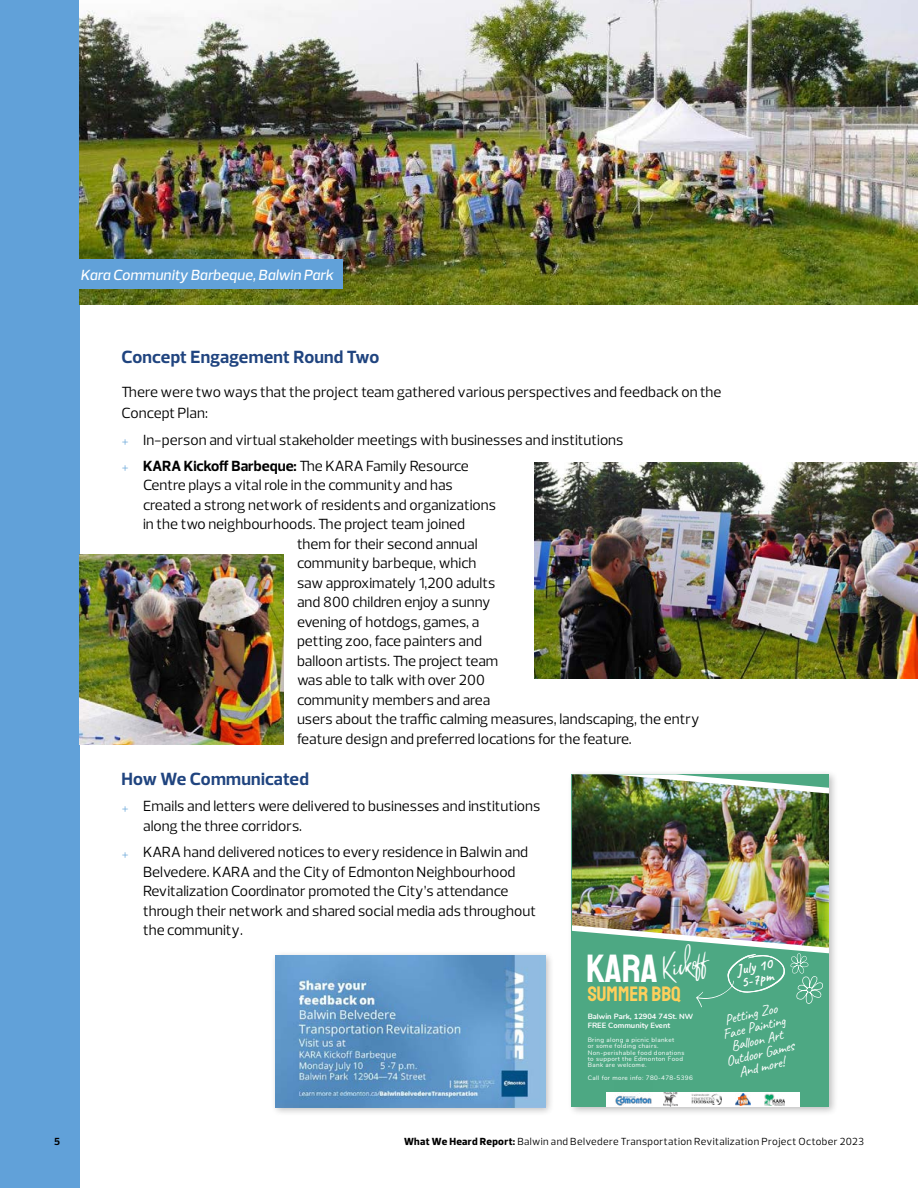
<style>
.page{position:relative;width:918px;height:1188px;background:#fff}
.page>*{position:absolute;margin:0;border:0;box-sizing:border-box;transform-origin:0 0}
.t1{font:39.9px "Staatliches";color:#fff}
.t2{font:22.8px "Mistrully";color:#fff}
.t3{font:21.15px "Staatliches";color:#ffcf5b}
.t4{font:700 18px "Prelo";letter-spacing:.01em;color:#20447f}
.t5{font:15px/19.5px "Prelo";color:#000}
.t6{font:italic 500 15px "Prelo";letter-spacing:.005em;color:#fff}
.t7{font:14.55px/13.5px "Caveat";color:#fff;text-align:center}
.t8{font:700 14.55px/12.6px "Caveat";color:#fff}
.t9{font:10.5px "Prelo";letter-spacing:.035em;color:#000}
.t10{font:700 10.5px "Prelo";color:#000}
.t11{font:700 7.65px/8.9px "Nunito";color:#fff}
.t12{font:6.3px/6.3px "Nunito";letter-spacing:.05em;color:#fff}
.s1{font-weight:300;color:#61a2d7}
.s2{font-weight:700}
.s3{font-weight:800}
</style>
<div class="page">
<div style="left:0;top:0;width:80px;height:1188px;background:#61a1d9"></div>
<img style="left:80px;top:0;width:838px;height:304px">
<img style="left:534px;top:463px;width:384px;height:216px">
<img style="left:80px;top:555px;width:204px;height:190px">
<div style="left:567px;top:770px;width:271px;height:346px;background:#000;opacity:.25"></div>
<div style="left:572px;top:774px;width:257px;height:333px;background:#4da883"></div>
<svg style="left:769px;top:948px;width:60px;height:5px"></svg>
<img style="left:572px;top:774px;width:257px;height:174px">
<div style="left:606px;top:1092px;width:194px;height:15px;background:#fff"></div>
<img style="left:764px;top:1094px;width:20px;height:11px">
<img style="left:691px;top:1093px;width:31px;height:12px">
<svg style="left:696px;top:953px;width:127px;height:54px"></svg>
<img style="left:736px;top:1094px;width:15px;height:11px">
<img style="left:615px;top:1093px;width:37px;height:13px">
<svg style="left:664px;top:1093px;width:13px;height:13px"></svg>
<div style="left:271px;top:951px;width:284px;height:166px;background:#000;opacity:.25"></div>
<img style="left:275px;top:956px;width:270px;height:151px">
<div style="left:72px;top:260px;width:270px;height:29px;background:#61a1d9"></div>
<p class="t6" style="left:81px;top:266px;width:254px">Kara Community Barbeque, Balwin Park</p>
<p class="t4" style="left:122px;top:346px;width:260px">Concept Engagement Round Two</p>
<p class="t5" style="left:122px;top:382px;width:602px;line-height:21px">There were two ways that the project team gathered various perspectives and feedback on the<br>Concept Plan:</p>
<p class="t5" style="left:122px;top:427px;width:503px;line-height:26.2px"><span class="s1">+</span> In-person and virtual stakeholder meetings with businesses and institutions <span class="s1">+</span> <span class="s2">KARA Kickoff Barbeque:</span> The KARA Family Resource</p>
<p class="t5" style="left:143px;top:476px;width:311px">Centre plays a vital role in the community and has</p>
<p class="t5" style="left:143px;top:495px;width:354px">created a strong network of residents and organizations</p>
<p class="t5" style="left:143px;top:515px;width:324px">in the two neighbourhoods. The project team joined</p>
<p class="t5" style="left:297px;top:534px;width:182px">them for their second annual</p>
<p class="t5" style="left:297px;top:554px;width:181px">community barbeque, which</p>
<p class="t5" style="left:297px;top:573px;width:200px">saw approximately 1,200 adults</p>
<p class="t5" style="left:297px;top:593px;width:195px">and 800 children enjoy a sunny</p>
<p class="t5" style="left:297px;top:612px;width:184px">evening of hotdogs, games, a</p>
<p class="t5" style="left:297px;top:632px;width:186px">petting zoo, face painters and</p>
<p class="t5" style="left:297px;top:651px;width:203px">balloon artists. The project team</p>
<p class="t5" style="left:297px;top:671px;width:189px">was able to talk with over 200</p>
<p class="t5" style="left:297px;top:690px;width:195px">community members and area</p>
<p class="t5" style="left:297px;top:710px;width:404px">users about the traffic calming measures, landscaping, the entry</p>
<p class="t5" style="left:297px;top:729px;width:336px">feature design and preferred locations for the feature.</p>
<p class="t4" style="left:122px;top:768px;width:189px">How We Communicated</p>
<p class="t5" style="left:143px;top:797px;width:399px;text-indent:-22px"><span class="s1">+</span> Emails and letters were delivered to businesses and institutions along the three corridors.</p>
<p class="t5" style="left:143px;top:842px;width:394px;text-indent:-22px"><span class="s1">+</span> KARA hand delivered notices to every residence in Balwin and Belvedere. KARA and the City of Edmonton Neighbourhood Revitalization Coordinator promoted the City’s attendance through their network and shared social media ads throughout the community.</p>
<h1 class="t1" style="left:586px;top:941px;width:73px">KARA</h1>
<h3 class="t3" style="left:588px;top:980px;width:95px">SUMMER BBQ</h3>
<h2 class="t2" style="left:657px;top:958px;width:51px;rotate:-17deg">Kickoff</h2>
<p class="t11" style="left:588px;top:1012px;width:107px">Balwin Park, 12904 74St. NW<br>FREE Community Event</p>
<p class="t8" style="left:736px;top:964px;width:37px;rotate:-11deg">July 10<br>5-7pm</p>
<p class="t7" style="left:716px;top:1015px;width:71px;rotate:-13deg">Petting Zoo<br>Face Painting<br>Balloon Art<br>Outdoor Games<br>And more!</p>
<p class="t12" style="left:588px;top:1036px;width:98px">Bring along a picnic blanket<br>or some folding chairs.<br>Non-perishable food donations to support the Edmonton Food<br>Bank are welcome.</p>
<p class="t12" style="left:588px;top:1074px;width:106px">Call for more info: 780-478-5396</p>
<p class="t10" style="left:54px;top:1135px;width:7px">5</p>
<p class="t9" style="left:404px;top:1135px;width:462px"><span class="s3">What We Heard Report:</span> Balwin and Belvedere Transportation Revitalization Project October 2023</p>
</div>
